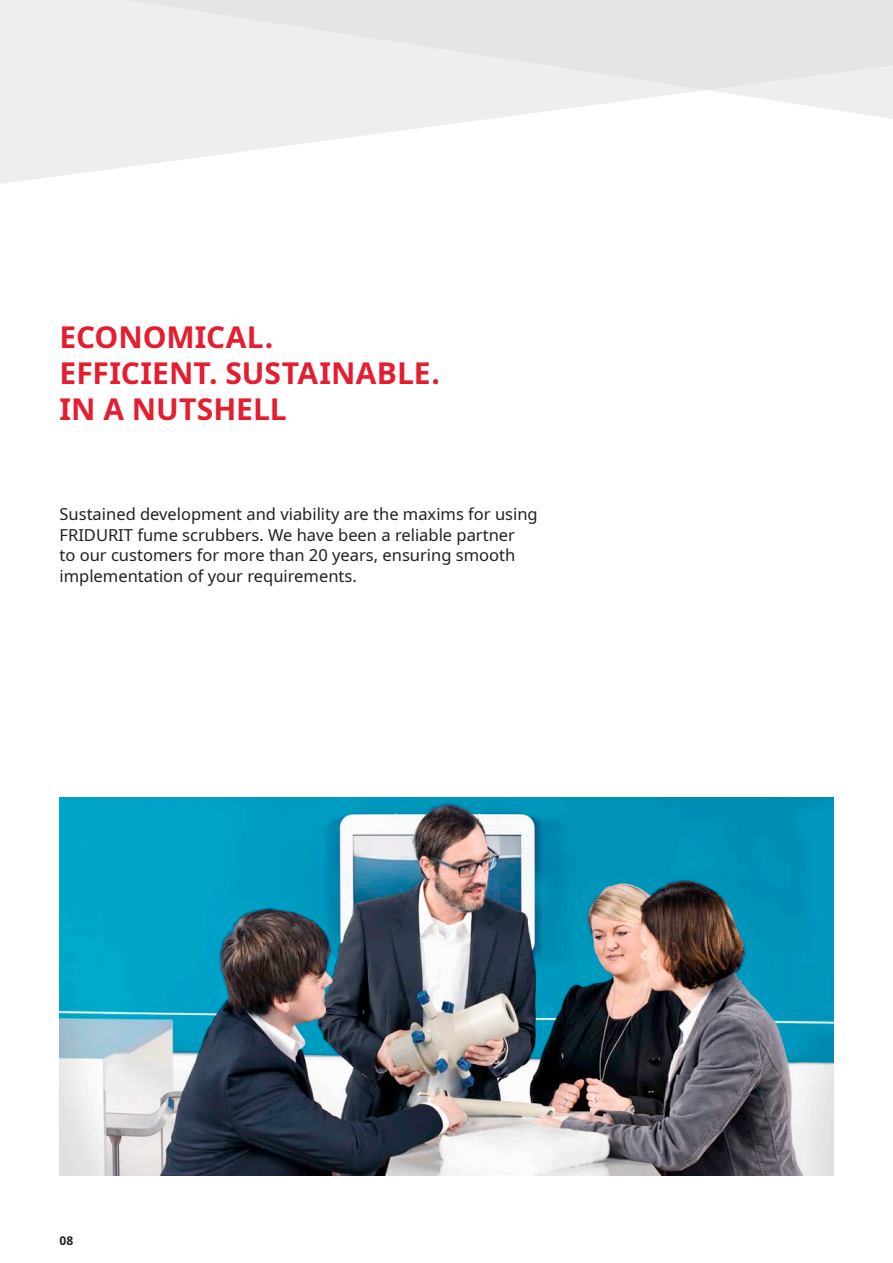
<style>
.page{position:relative;width:893px;height:1263px;background:#fff}
.page>*{position:absolute;margin:0;border:0;box-sizing:border-box;transform-origin:0 0}
.Title2_light{font:700 30px/36px "Noto Sans";color:#e41d2f}
.Title2_bold{font:700 30px "Noto Sans";letter-spacing:.005em;color:#e41d2f}
.Introduction_book{font:16.5px/19.8px "Noto Sans";color:#231f20}
.t1{font:700 12px "Noto Sans";color:#231f20}
</style>
<div class="page">
<svg style="left:0;top:0;width:893px;height:184px;fill:#edeeef"></svg>
<img style="left:60px;top:798px;width:773px;height:378px">
<p class="Title2_light" style="left:60px;top:319px;width:382px">ECONOMICAL.<br>EFFICIENT. SUSTAINABLE.</p>
<p class="Title2_bold" style="left:60px;top:387px;width:229px">IN A NUTSHELL</p>
<p class="Introduction_book" style="left:60px;top:505px;width:480px">Sustained development and viability are the maxims for using</p>
<p class="Introduction_book" style="left:60px;top:526px;width:457px">FRIDURIT fume scrubbers. We have been a reliable partner to our customers for more than 20 years, ensuring smooth</p>
<p class="Introduction_book" style="left:60px;top:566px;width:299px">implementation of your requirements.</p>
<p class="t1" style="left:60px;top:1232px;width:15px">08</p>
</div>
